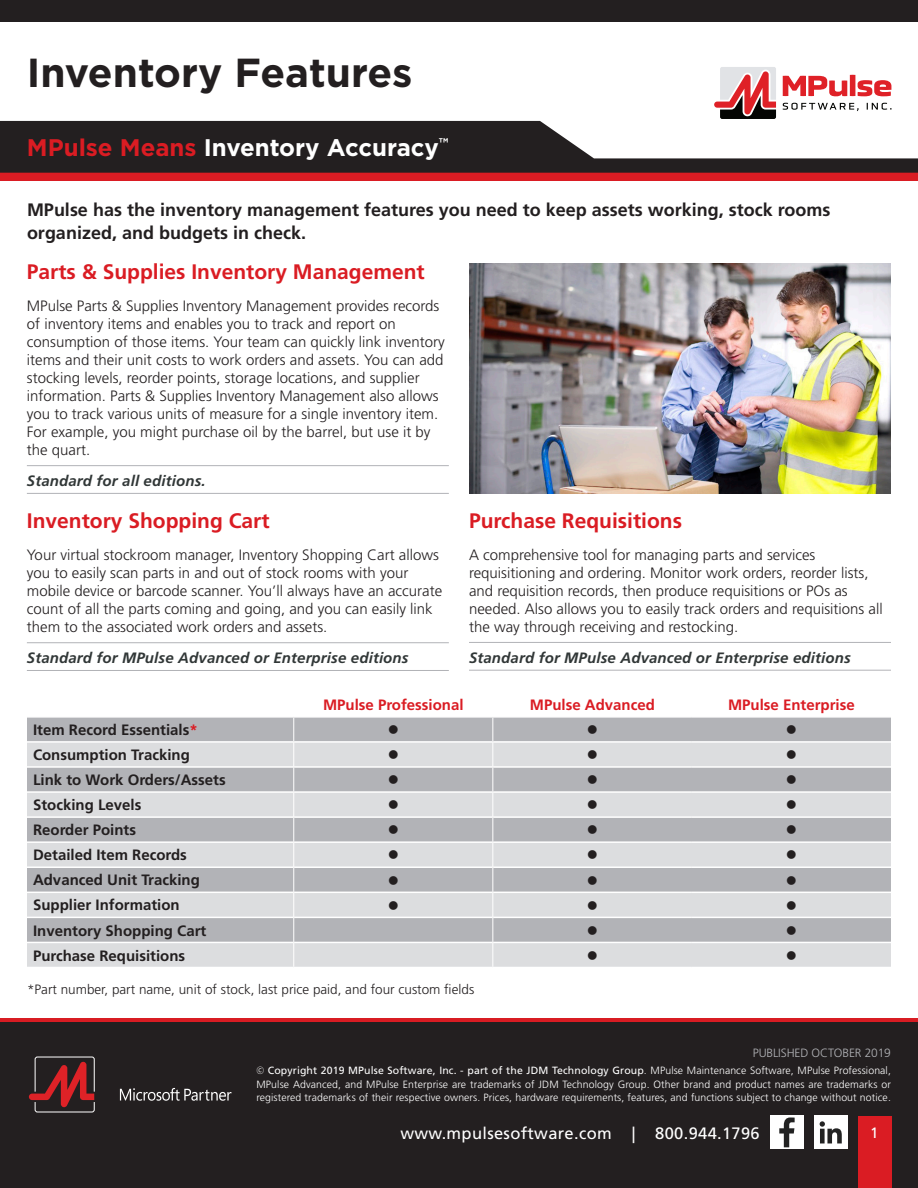
<style>
.page{position:relative;width:918px;height:1188px;background:#fff}
.page>*{position:absolute;margin:0;border:0;box-sizing:border-box;transform-origin:0 0}
.t1{font:700 40.5px "Gotham";color:#231f20}
.SubTitle{font:700 24px "Gotham";color:#fff}
.Heading_1{font:700 21px "Frutiger";color:#da1c23}
.Intro{font:700 18px/22.5px "Frutiger";color:#231f20}
.t2{font:16.5px "Frutiger";letter-spacing:.02em;color:#fff}
.Body{font:300 15px/18px "Frutiger";color:#231f20}
.Table_Text{font:700 15px "Frutiger";color:#231f20}
.Notation{font:italic 700 15px "Frutiger";letter-spacing:.01em;color:#313737}
.Table_Text-2{font:700 15px "Frutiger";color:#da1c23}
.Table_Text-3{font:15px "Wingdings";color:#231f20}
.t3{font:15px "Frutiger";color:#fff}
.Reference{font:300 13.5px "Frutiger";color:#231f20}
.t4{font:300 12px "Frutiger";letter-spacing:-.01em;color:#b2b3b7}
.t5{font:300 10.5px/13.5px "Frutiger";letter-spacing:.01em;color:#fff;text-align:justify}
.s1{color:#da1c23}
.s2{font-family:"Gotham Narrow";font-weight:400}
.s3{font-weight:400}
</style>
<div class="page">
<div style="left:0;top:166px;width:918px;height:15px;background:#da1c23"></div>
<svg style="left:0;top:121px;width:918px;height:52px;fill:#231f20"></svg>
<div style="left:0;top:0;width:918px;height:22px;background:#231f20"></div>
<div style="left:0;top:1018px;width:918px;height:15px;background:#d81c23"></div>
<div style="left:0;top:1022px;width:918px;height:166px;background:#231f20"></div>
<div style="left:770px;top:1116px;width:34px;height:33px;background:#fff"></div>
<svg style="left:779px;top:1117px;width:16px;height:30px"></svg>
<div style="left:814px;top:1116px;width:33px;height:33px;background:#fff"></div>
<svg style="left:820px;top:1121px;width:22px;height:22px"></svg>
<div style="left:858px;top:1116px;width:33px;height:72px;background:#da1c23"></div>
<svg style="left:29px;top:1056px;width:66px;height:57px"></svg>
<svg style="left:120px;top:1088px;width:111px;height:13px"></svg>
<svg style="left:783px;top:75px;width:108px;height:21px"></svg>
<svg style="left:783px;top:103px;width:76px;height:8px"></svg>
<svg style="left:867px;top:103px;width:24px;height:7px"></svg>
<svg style="left:714px;top:67px;width:62px;height:52px"></svg>
<img style="left:469px;top:264px;width:422px;height:230px">
<hr style="left:27px;top:465px;width:422px;height:1px;background:#b2b3b7">
<hr style="left:27px;top:493px;width:422px;height:1px;background:#b2b3b7">
<hr style="left:27px;top:642px;width:422px;height:1px;background:#b2b3b7">
<hr style="left:27px;top:670px;width:422px;height:1px;background:#b2b3b7">
<hr style="left:469px;top:642px;width:422px;height:1px;background:#b2b3b7">
<hr style="left:469px;top:670px;width:422px;height:1px;background:#b2b3b7">
<div style="left:27px;top:718px;width:864px;height:23px;background:#b2b3b7"></div>
<svg style="left:27px;top:743px;width:864px;height:224px;background:#c9cacd"></svg>
<hr style="left:27px;top:766px;width:266px;height:2px;background:#fff">
<hr style="left:294px;top:766px;width:198px;height:2px;background:#fff">
<hr style="left:493px;top:766px;width:199px;height:2px;background:#fff">
<hr style="left:692px;top:766px;width:199px;height:2px;background:#fff">
<hr style="left:27px;top:791px;width:266px;height:2px;background:#fff">
<hr style="left:294px;top:791px;width:198px;height:2px;background:#fff">
<hr style="left:493px;top:791px;width:199px;height:2px;background:#fff">
<hr style="left:692px;top:791px;width:199px;height:2px;background:#fff">
<hr style="left:27px;top:816px;width:266px;height:2px;background:#fff">
<hr style="left:294px;top:816px;width:198px;height:2px;background:#fff">
<hr style="left:493px;top:816px;width:199px;height:2px;background:#fff">
<hr style="left:692px;top:816px;width:199px;height:2px;background:#fff">
<hr style="left:27px;top:841px;width:266px;height:2px;background:#fff">
<hr style="left:294px;top:841px;width:198px;height:2px;background:#fff">
<hr style="left:493px;top:841px;width:199px;height:2px;background:#fff">
<hr style="left:692px;top:841px;width:199px;height:2px;background:#fff">
<hr style="left:27px;top:866px;width:266px;height:2px;background:#fff">
<hr style="left:294px;top:866px;width:198px;height:2px;background:#fff">
<hr style="left:493px;top:866px;width:199px;height:2px;background:#fff">
<hr style="left:692px;top:866px;width:199px;height:2px;background:#fff">
<hr style="left:27px;top:892px;width:266px;height:1px;background:#fff">
<hr style="left:294px;top:892px;width:198px;height:1px;background:#fff">
<hr style="left:493px;top:892px;width:199px;height:1px;background:#fff">
<hr style="left:692px;top:892px;width:199px;height:1px;background:#fff">
<hr style="left:27px;top:917px;width:266px;height:1px;background:#fff">
<hr style="left:294px;top:917px;width:198px;height:1px;background:#fff">
<hr style="left:493px;top:917px;width:199px;height:1px;background:#fff">
<hr style="left:692px;top:917px;width:199px;height:1px;background:#fff">
<hr style="left:27px;top:942px;width:266px;height:1px;background:#fff">
<hr style="left:294px;top:942px;width:198px;height:1px;background:#fff">
<hr style="left:493px;top:942px;width:199px;height:1px;background:#fff">
<hr style="left:692px;top:942px;width:199px;height:1px;background:#fff">
<svg style="left:293px;top:718px;width:1px;height:249px"></svg>
<svg style="left:492px;top:718px;width:1px;height:249px"></svg>
<p class="t1" style="left:27px;top:46px;width:387px">Inventory Features</p>
<p class="SubTitle" style="left:27px;top:132px;width:423px"><span class="s1">MPulse Means</span> Inventory Accuracy<sup>™</sup></p>
<p class="Intro" style="left:27px;top:199px;width:805px">MPulse has the inventory management features you need to keep assets working, stock rooms organized, and budgets in check.</p>
<p class="Heading_1" style="left:27px;top:260px;width:399px">Parts &amp; Supplies Inventory Management</p>
<p class="Body" style="left:27px;top:297px;width:419px">MPulse Parts &amp; Supplies Inventory Management provides records of inventory items and enables you to track and report on consumption of those items. Your team can quickly link inventory items and their unit costs to work orders and assets. You can add stocking levels, reorder points, storage locations, and supplier information. Parts &amp; Supplies Inventory Management also allows you to track various units of measure for a single inventory item.<br>For example, you might purchase oil by the barrel, but use it by the quart.</p>
<p class="Notation" style="left:27px;top:472px;width:180px">Standard for all editions.</p>
<p class="Heading_1" style="left:27px;top:509px;width:244px">Inventory Shopping Cart</p>
<p class="Body" style="left:27px;top:546px;width:417px">Your virtual stockroom manager, Inventory Shopping Cart allows you to easily scan parts in and out of stock rooms with your mobile device or barcode scanner. You’ll always have an accurate count of all the parts coming and going, and you can easily link them to the associated work orders and assets.</p>
<p class="Notation" style="left:27px;top:649px;width:383px">Standard for MPulse Advanced or Enterprise editions</p>
<p class="Heading_1" style="left:469px;top:508px;width:215px">Purchase Requisitions</p>
<p class="Body" style="left:469px;top:546px;width:415px">A comprehensive tool for managing parts and services requisitioning and ordering. Monitor work orders, reorder lists, and requisition records, then produce requisitions or POs as needed. Also allows you to easily track orders and requisitions all the way through receiving and restocking.</p>
<p class="Notation" style="left:469px;top:649px;width:383px">Standard for MPulse Advanced or Enterprise editions</p>
<p class="Table_Text-2" style="left:323px;top:696px;width:142px">MPulse Professional</p>
<p class="Table_Text-2" style="left:530px;top:696px;width:127px">MPulse Advanced</p>
<p class="Table_Text-2" style="left:728px;top:696px;width:128px">MPulse Enterprise</p>
<p class="Table_Text" style="left:33px;top:721px;width:166px">Item Record Essentials<span class="s1">*</span></p>
<p class="Table_Text-3" style="left:388px;top:722px;width:13px">●</p>
<p class="Table_Text-3" style="left:587px;top:722px;width:13px">●</p>
<p class="Table_Text-3" style="left:786px;top:722px;width:13px">●</p>
<p class="Table_Text" style="left:33px;top:746px;width:158px">Consumption Tracking</p>
<p class="Table_Text-3" style="left:388px;top:747px;width:13px">●</p>
<p class="Table_Text-3" style="left:587px;top:747px;width:13px">●</p>
<p class="Table_Text-3" style="left:786px;top:747px;width:13px">●</p>
<p class="Table_Text" style="left:33px;top:771px;width:194px">Link to Work Orders/Assets</p>
<p class="Table_Text-3" style="left:388px;top:772px;width:13px">●</p>
<p class="Table_Text-3" style="left:587px;top:772px;width:13px">●</p>
<p class="Table_Text-3" style="left:786px;top:772px;width:13px">●</p>
<p class="Table_Text" style="left:33px;top:796px;width:110px">Stocking Levels</p>
<p class="Table_Text-3" style="left:388px;top:797px;width:13px">●</p>
<p class="Table_Text-3" style="left:587px;top:797px;width:13px">●</p>
<p class="Table_Text-3" style="left:786px;top:797px;width:13px">●</p>
<p class="Table_Text" style="left:33px;top:821px;width:105px">Reorder Points</p>
<p class="Table_Text-3" style="left:388px;top:822px;width:13px">●</p>
<p class="Table_Text-3" style="left:587px;top:822px;width:13px">●</p>
<p class="Table_Text-3" style="left:786px;top:822px;width:13px">●</p>
<p class="Table_Text" style="left:33px;top:846px;width:155px">Detailed Item Records</p>
<p class="Table_Text-3" style="left:388px;top:847px;width:13px">●</p>
<p class="Table_Text-3" style="left:587px;top:847px;width:13px">●</p>
<p class="Table_Text-3" style="left:786px;top:847px;width:13px">●</p>
<p class="Table_Text" style="left:33px;top:871px;width:168px">Advanced Unit Tracking</p>
<p class="Table_Text-3" style="left:388px;top:872px;width:13px">●</p>
<p class="Table_Text-3" style="left:587px;top:872px;width:13px">●</p>
<p class="Table_Text-3" style="left:786px;top:872px;width:13px">●</p>
<p class="Table_Text" style="left:33px;top:896px;width:148px">Supplier Information</p>
<p class="Table_Text-3" style="left:388px;top:897px;width:13px">●</p>
<p class="Table_Text-3" style="left:587px;top:897px;width:13px">●</p>
<p class="Table_Text-3" style="left:786px;top:897px;width:13px">●</p>
<p class="Table_Text" style="left:33px;top:922px;width:175px">Inventory Shopping Cart</p>
<p class="Table_Text-3" style="left:587px;top:922px;width:13px">●</p>
<p class="Table_Text-3" style="left:786px;top:922px;width:13px">●</p>
<p class="Table_Text" style="left:33px;top:947px;width:154px">Purchase Requisitions</p>
<p class="Table_Text-3" style="left:587px;top:947px;width:13px">●</p>
<p class="Table_Text-3" style="left:786px;top:947px;width:13px">●</p>
<p class="Reference" style="left:27px;top:981px;width:449px">*Part number, part name, unit of stock, last price paid, and four custom fields</p>
<p class="t4" style="left:753px;top:1046px;width:140px">PUBLISHED OCTOBER 2019</p>
<p class="t5" style="left:256px;top:1064px;width:636px"><span class="s2">©</span> <span class="s3">Copyright 2019 MPulse Software, Inc. - part of the JDM Technology Group</span>. MPulse Maintenance Software, MPulse Professional, MPulse Advanced, and MPulse Enterprise are trademarks of JDM Technology Group. Other brand and product names are trademarks or registered trademarks of their respective owners. Prices, hardware requirements, features, and functions subject to change without notice.</p>
<p class="t2" style="left:400px;top:1123px;width:361px">www.mpulsesoftware.com | 800.944.1796</p>
<p class="t3" style="left:870px;top:1124px;width:10px">1</p>
</div>
